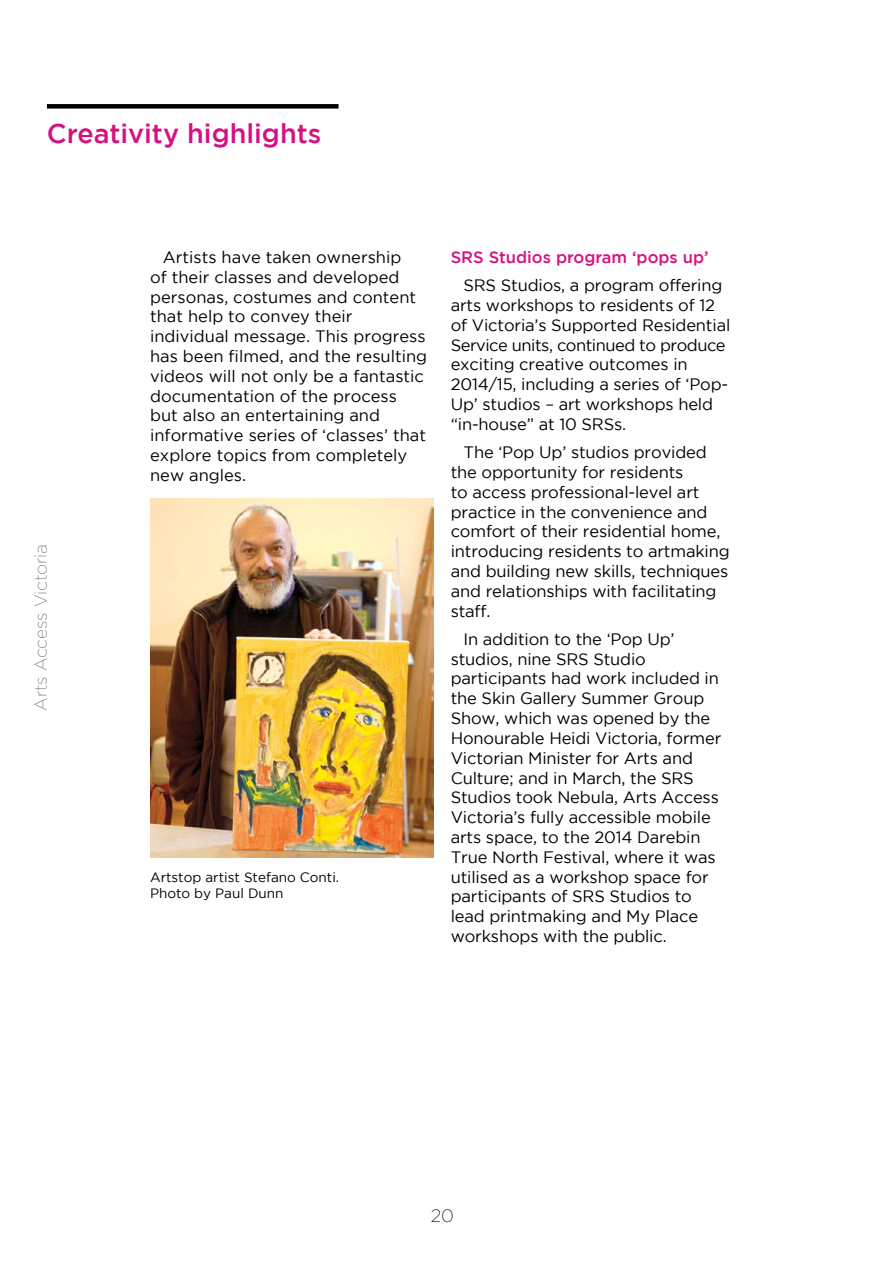
<style>
.page{position:relative;width:893px;height:1263px;background:#fff}
.page>*{position:absolute;margin:0;border:0;box-sizing:border-box;transform-origin:0 0}
.t1{font:500 27px "Gotham";color:#d71081}
.t2{font:200 18px "Gotham";color:#000}
.t3{font:200 17.25px "Gotham";color:#6d6e71}
.t4{font:16.5px/19.8px "Gotham";letter-spacing:-.01em;color:#000}
.t5{font:500 16.5px "Gotham";color:#d71081}
.t6{font:13.5px/16.2px "Gotham";color:#000}
</style>
<div class="page">
<div style="left:47px;top:104px;width:292px;height:5px;background:#000"></div>
<img style="left:150px;top:499px;width:283px;height:359px">
<h1 class="t1" style="left:47px;top:118px;width:276px">Creativity highlights</h1>
<p class="t3" style="left:32px;top:711px;width:168px;rotate:-90deg">Arts Access Victoria</p>
<p class="t4" style="left:150px;top:247px;width:279px;text-indent:13px">Artists have taken ownership<br>of their classes and developed personas, costumes and content that help to convey their individual message. This progress has been filmed, and the resulting videos will not only be a fantastic documentation of the process but also an entertaining and informative series of ‘classes’ that explore topics from completely new angles.</p>
<p class="t5" style="left:451px;top:248px;width:259px">SRS Studios program ‘pops up’</p>
<p class="t4" style="left:451px;top:275px;width:281px;text-indent:13px">SRS Studios, a program offering arts workshops to residents of 12 of Victoria’s Supported Residential<br>Service units, continued to produce exciting creative outcomes in<br>2014/15, including a series of ‘Pop-<br>Up’ studios – art workshops held “in-house” at 10 SRSs.</p>
<p class="t4" style="left:451px;top:442px;width:281px;text-indent:13px">The ‘Pop Up’ studios provided the opportunity for residents<br>to access professional-level art practice in the convenience and comfort of their residential home, introducing residents to artmaking and building new skills, techniques and relationships with facilitating staff.</p>
<p class="t4" style="left:451px;top:629px;width:272px;text-indent:13px">In addition to the ‘Pop Up’ studios, nine SRS Studio participants had work included in the Skin Gallery Summer Group<br>Show, which was opened by the<br>Honourable Heidi Victoria, former<br>Victorian Minister for Arts and<br>Culture; and in March, the SRS<br>Studios took Nebula, Arts Access<br>Victoria’s fully accessible mobile arts space, to the 2014 Darebin<br>True North Festival, where it was utilised as a workshop space for participants of SRS Studios to lead printmaking and My Place workshops with the public.</p>
<p class="t6" style="left:150px;top:868px;width:191px">Artstop artist Stefano Conti.<br>Photo by Paul Dunn</p>
<p class="t2" style="left:431px;top:1205px;width:25px">20</p>
</div>
